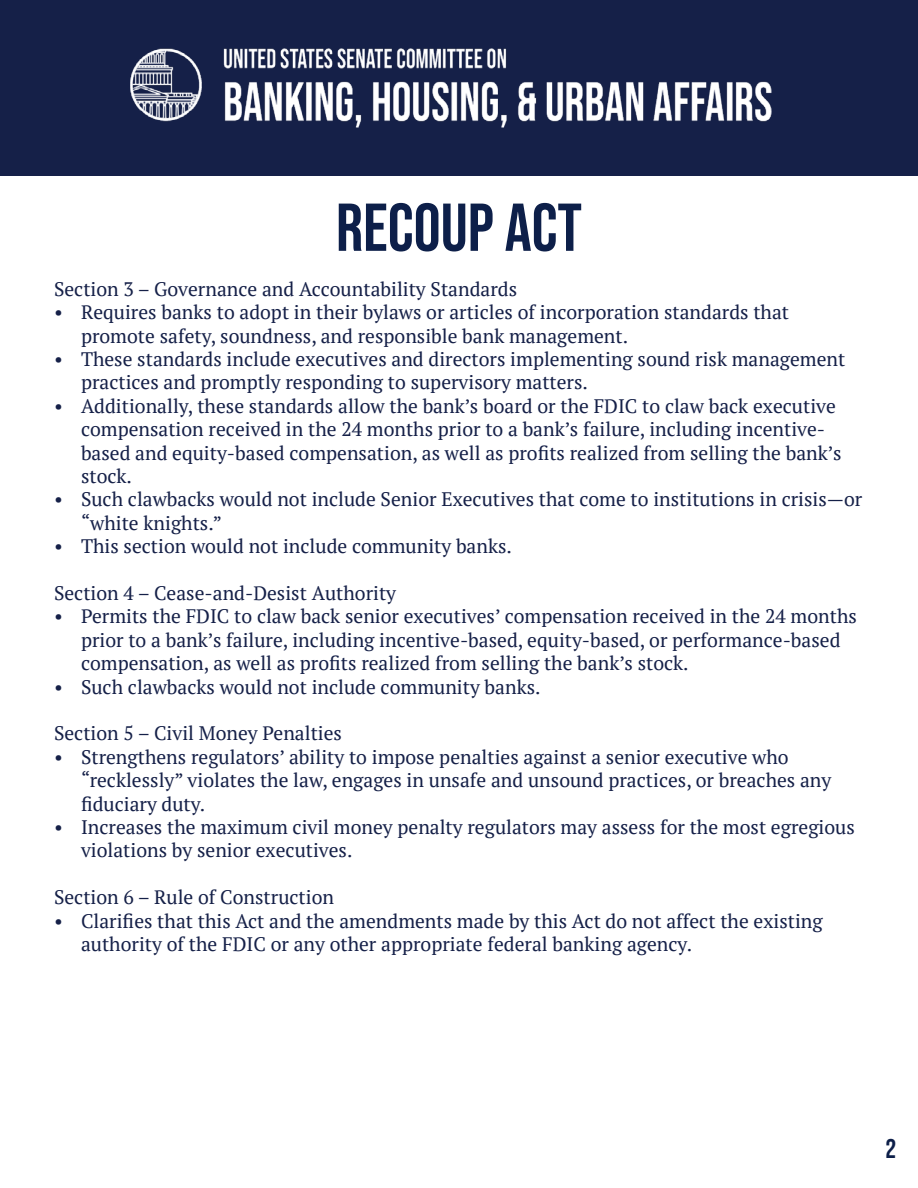
<style>
.page{position:relative;width:918px;height:1188px;background:#fff}
.page>*{position:absolute;margin:0;border:0;box-sizing:border-box;transform-origin:0 0}
.t1{font:67.5px "Bebas Neue";color:#0d1f49}
.t2{font:27px "Bebas Neue";color:#0d1f49}
.t3{font:19.5px/23.4px "PT Serif";color:#152048}
</style>
<div class="page">
<div style="left:0;top:0;width:918px;height:176px;background:#152048"></div>
<img style="left:131px;top:48px;width:641px;height:80px">
<h1 class="t1" style="left:336px;top:189px;width:248px">RECOUP ACT</h1>
<p class="t3" style="left:54px;top:277px;width:465px">Section 3 – Governance and Accountability Standards</p>
<p class="t3" style="left:81px;top:300px;width:710px;text-indent:-27px">• Requires banks to adopt in their bylaws or articles of incorporation standards that promote safety, soundness, and responsible bank management.</p>
<p class="t3" style="left:81px;top:347px;width:766px;text-indent:-27px">• These standards include executives and directors implementing sound risk management practices and promptly responding to supervisory matters.</p>
<p class="t3" style="left:81px;top:394px;width:762px;text-indent:-27px">• Additionally, these standards allow the bank’s board or the FDIC to claw back executive compensation received in the 24 months prior to a bank’s failure, including incentive&shy;based and equity-based compensation, as well as profits realized from selling the bank’s stock.</p>
<p class="t3" style="left:81px;top:488px;width:783px;text-indent:-27px">• Such clawbacks would not include Senior Executives that come to institutions in crisis—or “white knights.”</p>
<p class="t3" style="left:54px;top:534px;width:460px">• This section would not include community banks.</p>
<p class="t3" style="left:54px;top:581px;width:344px">Section 4 – Cease-and-Desist Authority</p>
<p class="t3" style="left:81px;top:605px;width:777px;text-indent:-27px">• Permits the FDIC to claw back senior executives’ compensation received in the 24 months prior to a bank’s failure, including incentive-based, equity-based, or performance-based compensation, as well as profits realized from selling the bank’s stock.</p>
<p class="t3" style="left:54px;top:675px;width:488px">• Such clawbacks would not include community banks.</p>
<p class="t3" style="left:54px;top:722px;width:290px">Section 5 – Civil Money Penalties</p>
<p class="t3" style="left:81px;top:745px;width:752px;text-indent:-27px">• Strengthens regulators’ ability to impose penalties against a senior executive who “recklessly” violates the law, engages in unsafe and unsound practices, or breaches any fiduciary duty.</p>
<p class="t3" style="left:81px;top:815px;width:775px;text-indent:-27px">• Increases the maximum civil money penalty regulators may assess for the most egregious violations by senior executives.</p>
<p class="t3" style="left:54px;top:885px;width:282px">Section 6 – Rule of Construction</p>
<p class="t3" style="left:81px;top:909px;width:743px;text-indent:-27px">• Clarifies that this Act and the amendments made by this Act do not affect the existing authority of the FDIC or any other appropriate federal banking agency.</p>
<h2 class="t2" style="left:886px;top:1134px;width:12px">2</h2>
</div>
